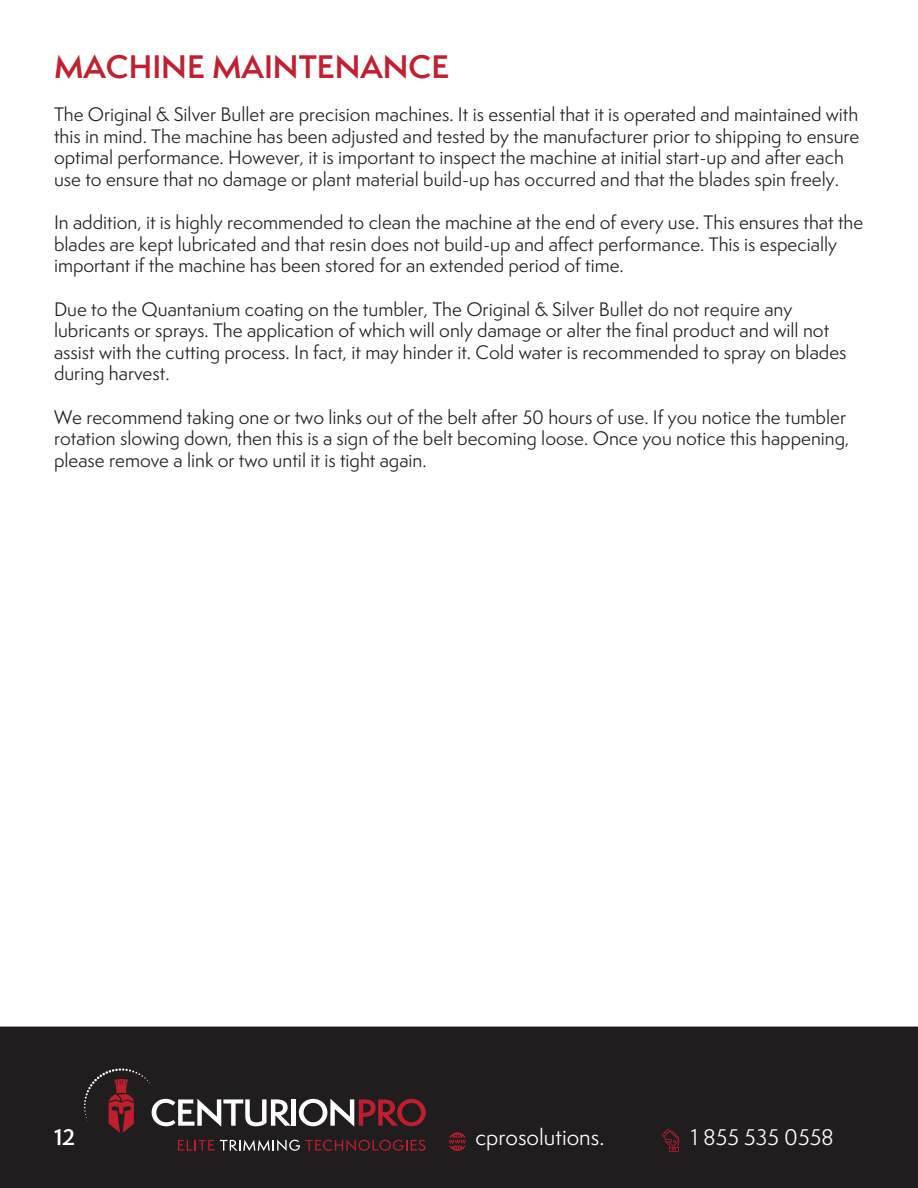
<style>
.page{position:relative;width:918px;height:1188px;background:#fff}
.page>*{position:absolute;margin:0;border:0;box-sizing:border-box;transform-origin:0 0}
.t1{font:600 30px "Semplicita Pro";color:#c0202f}
.t2{font:21px "Semplicita Pro";color:#fff}
.t3{font:600 21px "Semplicita Pro";color:#fff}
.t4{font:18px/21.6px "Semplicita Pro";color:#231f20}
</style>
<div class="page">
<div style="left:0;top:1027px;width:918px;height:161px;background:#201d1e"></div>
<svg style="left:84px;top:1068px;width:207px;height:65px;background:#423738"></svg>
<div style="left:291px;top:1099px;width:5px;height:27px;background:#fff"></div>
<svg style="left:299px;top:1099px;width:127px;height:28px;background:#6d4549"></svg>
<svg style="left:178px;top:1140px;width:36px;height:11px"></svg>
<svg style="left:220px;top:1140px;width:205px;height:11px;background:#55383b"></svg>
<svg style="left:449px;top:1132px;width:17px;height:19px"></svg>
<svg style="left:662px;top:1129px;width:17px;height:23px"></svg>
<h1 class="t1" style="left:54px;top:45px;width:397px">MACHINE MAINTENANCE</h1>
<p class="t4" style="left:54px;top:103px;width:807px">The Original &amp; Silver Bullet are precision machines. It is essential that it is operated and maintained with this in mind. The machine has been adjusted and tested by the manufacturer prior to shipping to ensure optimal performance. However, it is important to inspect the machine at initial start-up and after each use to ensure that no damage or plant material build-up has occurred and that the blades spin freely.</p>
<p class="t4" style="left:54px;top:211px;width:811px">In addition, it is highly recommended to clean the machine at the end of every use. This ensures that the blades are kept lubricated and that resin does not build-up and affect performance. This is especially important if the machine has been stored for an extended period of time.</p>
<p class="t4" style="left:54px;top:298px;width:794px">Due to the Quantanium coating on the tumbler, The Original &amp; Silver Bullet do not require any lubricants or sprays. The application of which will only damage or alter the final product and will not assist with the cutting process. In fact, it may hinder it. Cold water is recommended to spray on blades during harvest.</p>
<p class="t4" style="left:54px;top:406px;width:797px">We recommend taking one or two links out of the belt after 50 hours of use. If you notice the tumbler rotation slowing down, then this is a sign of the belt becoming loose. Once you notice this happening, please remove a link or two until it is tight again.</p>
<p class="t3" style="left:54px;top:1122px;width:23px">12</p>
<p class="t2" style="left:475px;top:1122px;width:130px">cprosolutions.</p>
<p class="t2" style="left:691px;top:1122px;width:145px">1 855 535 0558</p>
</div>
